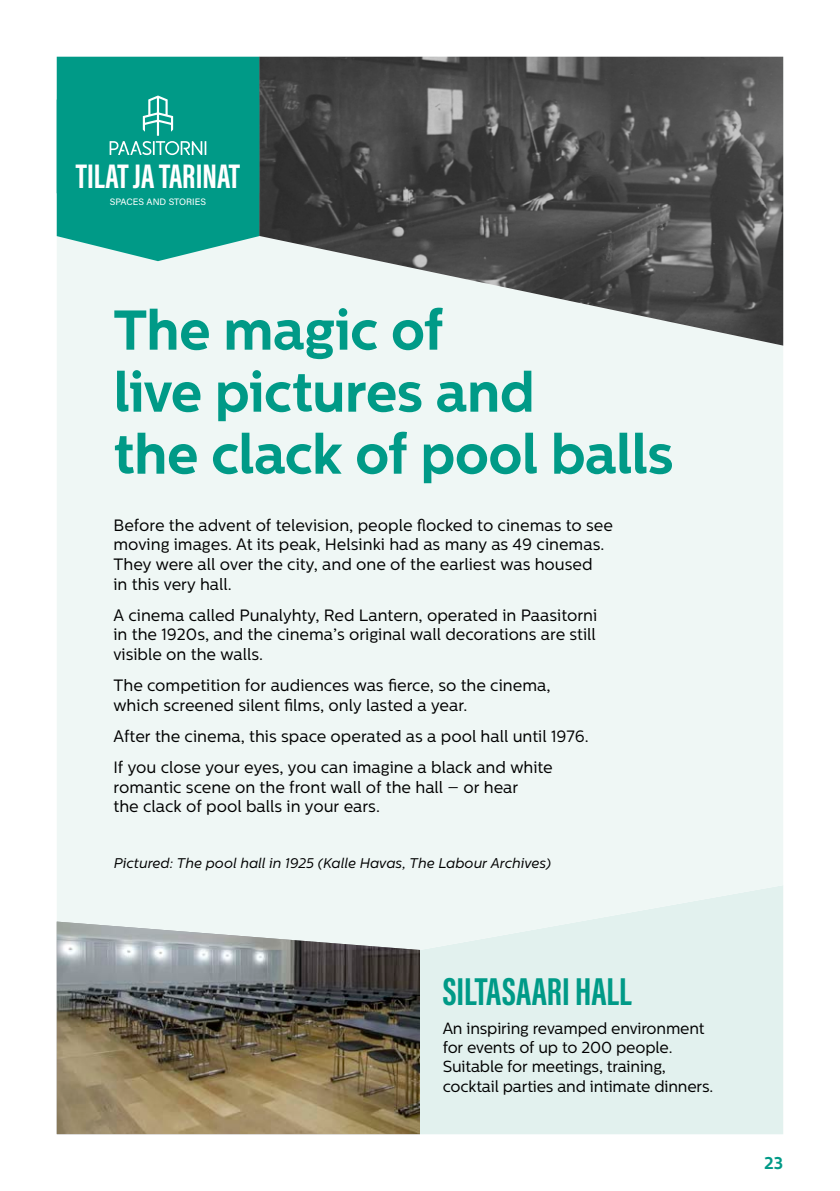
<style>
.page{position:relative;width:840px;height:1191px;background:#fff}
.page>*{position:absolute;margin:0;border:0;box-sizing:border-box;transform-origin:0 0}
.Headline{font:700 56px/62px "Centrale Sans";letter-spacing:-.015em;color:#009a87}
.TILA{font:700 40px "Acumin Pro Extra Cond";color:#009a87}
.t1{font:700 35px "Acumin Pro Extra Cond";color:#fff}
.Headline-2{font:700 17px "Centrale Sans";color:#009a87}
.Bodytext{font:16.4px/19.6px "Centrale Sans";color:#000}
.Tila_leipis{font:16px/19.2px "Centrale Sans";letter-spacing:-.01em;color:#000}
.Bodytext-2{font:italic 14px "Centrale Sans";color:#000}
.t2{font:9.2px "Acumin Pro";color:#fff}
</style>
<div class="page">
<div style="left:420px;top:950px;width:362px;height:184px;background:#e2f1ee"></div>
<div style="left:57px;top:261px;width:725px;height:689px;background:#eff7f5"></div>
<img style="left:259px;top:57px;width:523px;height:289px">
<img style="left:57px;top:921px;width:363px;height:213px">
<svg style="left:57px;top:57px;width:202px;height:204px;background:#13a190"></svg>
<p class="t1" style="left:76px;top:155px;width:166px">TILAT JA TARINAT</p>
<p class="t2" style="left:110px;top:195px;width:98px">SPACES AND STORIES</p>
<p class="Headline" style="left:113px;top:298px;width:561px">The magic of<br>live pictures and<br>the clack of pool balls</p>
<p class="Bodytext" style="left:113px;top:515px;width:500px">Before the advent of television, people flocked to cinemas to see moving images. At its peak, Helsinki had as many as 49 cinemas.<br>They were all over the city, and one of the earliest was housed<br>in this very hall.</p>
<p class="Bodytext" style="left:113px;top:605px;width:485px;text-align:justify">A cinema called Punalyhty, Red Lantern, operated in Paasitorni in the 1920s, and the cinema’s original wall decorations are still visible on the walls.</p>
<p class="Bodytext" style="left:113px;top:675px;width:438px">The competition for audiences was fierce, so the cinema, which screened silent films, only lasted a year.</p>
<p class="Bodytext" style="left:113px;top:726px;width:476px">After the cinema, this space operated as a pool hall until 1976.</p>
<p class="Bodytext" style="left:113px;top:757px;width:440px">If you close your eyes, you can imagine a black and white romantic scene on the front wall of the hall – or hear<br>the clack of pool balls in your ears.</p>
<p class="Bodytext-2" style="left:113px;top:855px;width:438px">Pictured: The pool hall in 1925 (Kalle Havas, The Labour Archives)</p>
<p class="TILA" style="left:442px;top:966px;width:190px">SILTASAARI HALL</p>
<p class="Tila_leipis" style="left:442px;top:1018px;width:272px">An inspiring revamped environment for events of up to 200 people.<br>Suitable for meetings, training, cocktail parties and intimate dinners.</p>
<p class="Headline-2" style="left:763px;top:1153px;width:21px">23</p>
</div>
